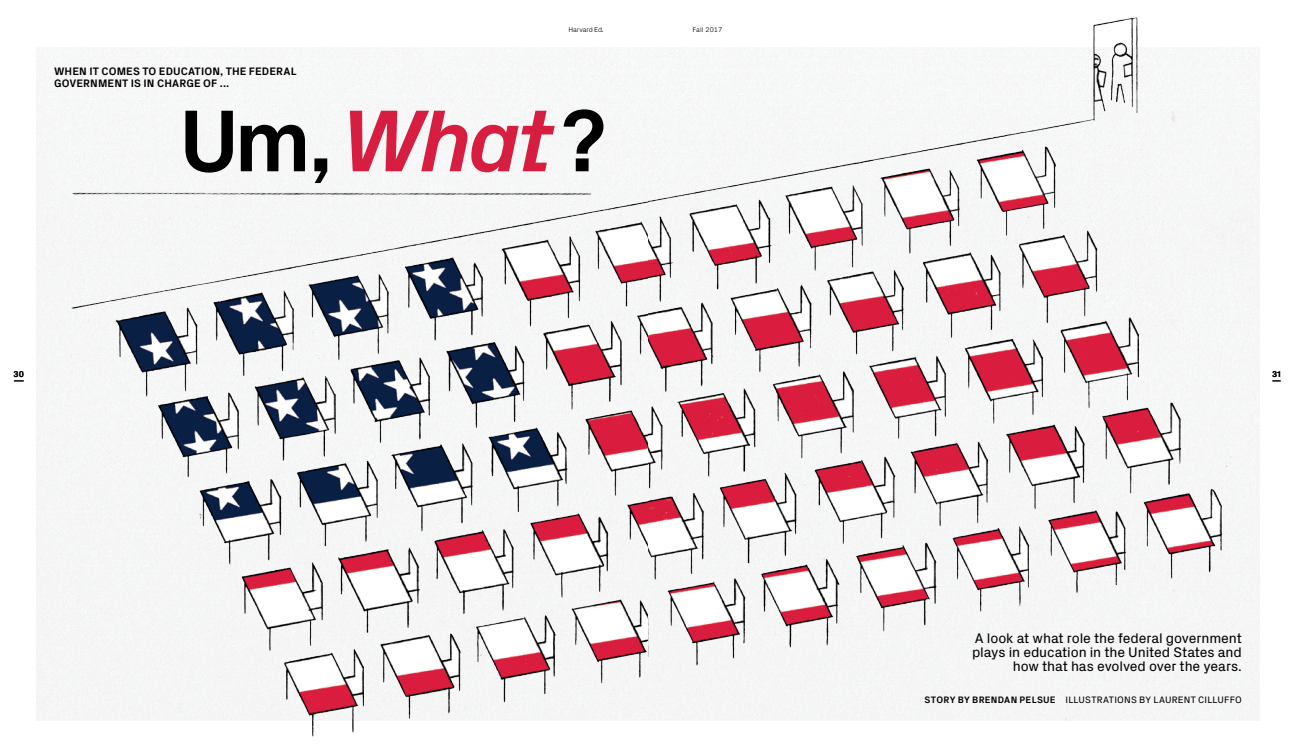
<style>
.page{position:relative;width:1296px;height:756px;background:#fff}
.page>*{position:absolute;margin:0;border:0;box-sizing:border-box;transform-origin:0 0}
.t1{font:700 89.1px "Px Grotesk";color:#000}
.t2{font:14.1px/14px "Px Grotesk";letter-spacing:-.005em;color:#000;text-align:right}
.t3{font:700 11px/12px "Px Grotesk";letter-spacing:.01em;color:#000}
.t4{font:9.5px "Px Grotesk";letter-spacing:.025em;color:#000}
.t5{font:700 8.5px "Px Grotesk";color:#000}
.t6{font:300 7px "Px Grotesk";letter-spacing:-.015em;color:#000}
.t7{font:300 7px "Px Grotesk";letter-spacing:.005em;color:#000}
.s1{font-family:"Lyon Text";font-weight:400}
.s2{font-style:italic;color:#d81e40}
.s3{font-weight:700}
</style>
<div class="page">
<img style="left:57px;top:17px;width:1180px;height:720px">
<img style="left:66px;top:187px;width:524px;height:15px">
<p class="t6" style="left:569px;top:25px;width:37px">Harvard Ed<span class="s1">.</span></p>
<p class="t3" style="left:54px;top:65px;width:244px">WHEN IT COMES TO EDUCATION, THE FEDERAL<br>GOVERNMENT IS IN CHARGE OF ...</p>
<h1 class="t1" style="left:179px;top:76px;width:429px">Um, <span class="s2">What</span>?</h1>
<p class="t5" style="left:14px;top:368px;width:12px">30</p>
<p class="t7" style="left:692px;top:25px;width:32px">Fall 2017</p>
<p class="t5" style="left:1272px;top:368px;width:10px">31</p>
<p class="t2" style="left:972px;top:630px;width:271px">A look at what role the federal government plays in education in the United States and how that has evolved over the years.</p>
<p class="t4" style="left:925px;top:692px;width:319px"><span class="s3">STORY BY BRENDAN PELSUE</span> ILLUSTRATIONS BY LAURENT CILLUFFO</p>
</div>
